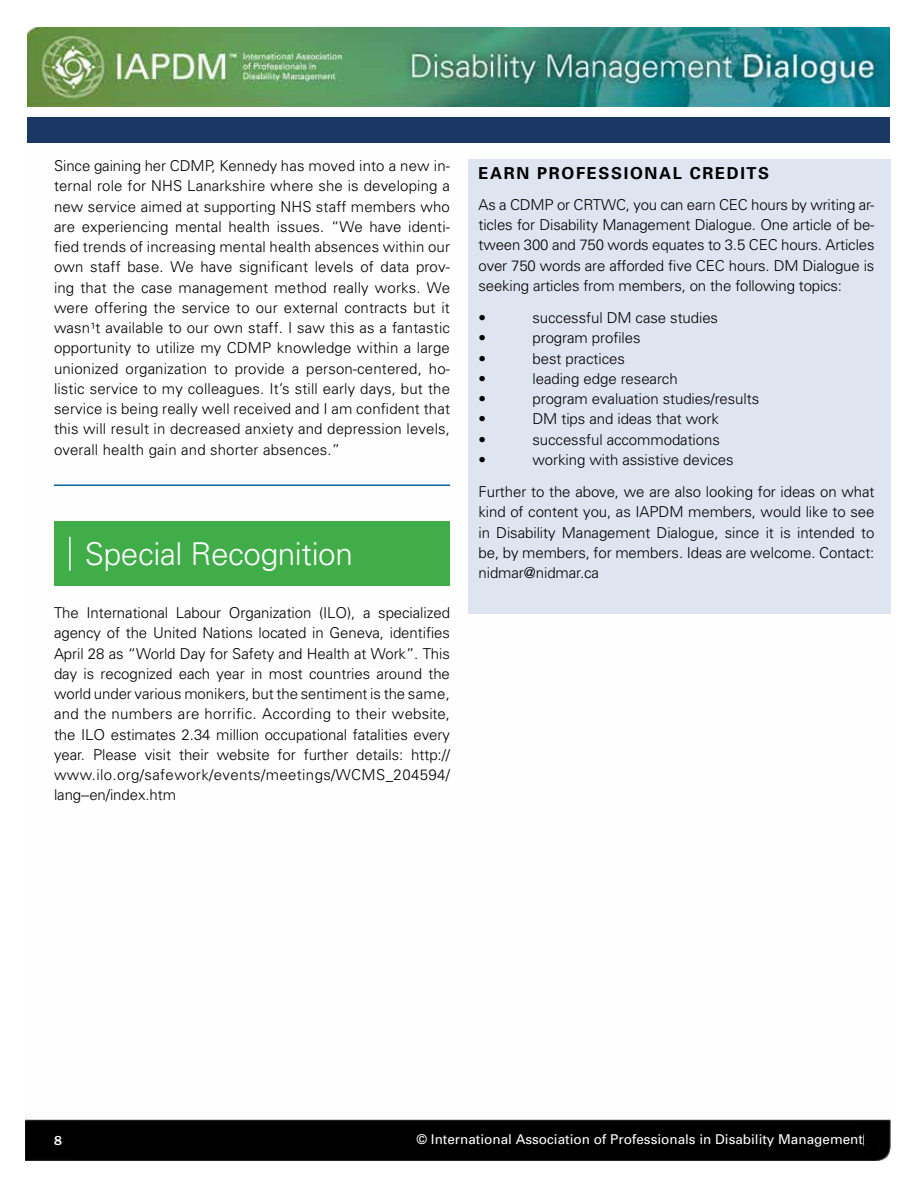
<style>
.page{position:relative;width:918px;height:1188px;background:#fff}
.page>*{position:absolute;margin:0;border:0;box-sizing:border-box;transform-origin:0 0}
.t1{font:300 31.5px "Univers";letter-spacing:-.01em;color:#fff}
.t2{font:700 16.5px "Univers";letter-spacing:.1em;color:#000}
.t3{font:300 15px/20.2px "Univers";letter-spacing:-.005em;color:#000;text-align:justify}
.t4{font:13.5px "Univers";color:#fff}
.t5{font:500 13.5px "Franklin Got URWT";color:#fff}
</style>
<div class="page">
<img style="left:26px;top:27px;width:865px;height:1134px">
<div style="left:26px;top:117px;width:865px;height:25px;background:#1b3764"></div>
<div style="left:75px;top:1121px;width:788px;height:39px;background:#000"></div>
<div style="left:890px;top:0;width:28px;height:144px;background:#fff"></div>
<div style="left:23px;top:107px;width:873px;height:10px;background:#fff"></div>
<div style="left:468px;top:159px;width:422px;height:454px;background:#dee4f0"></div>
<hr style="left:54px;top:484px;width:396px;height:2px;background:#0068a3">
<div style="left:54px;top:521px;width:396px;height:65px;background:#41ad49"></div>
<hr style="left:69px;top:537px;width:2px;height:34px;background:#fff">
<p class="t3" style="left:54px;top:155px;width:398px">Since gaining her CDMP, Kennedy has moved into a new in&shy;ternal role for NHS Lanarkshire where she is developing a new service aimed at supporting NHS staff members who are experiencing mental health issues. “We have identi&shy;fied trends of increasing mental health absences within our own staff base. We have significant levels of data prov&shy;ing that the case management method really works. We were offering the service to our external contracts but it wasn¹t available to our own staff. I saw this as a fantastic opportunity to utilize my CDMP knowledge within a large unionized organization to provide a person-centered, ho&shy;listic service to my colleagues. It’s still early days, but the service is being really well received and I am confident that this will result in decreased anxiety and depression levels, overall health gain and shorter absences.”</p>
<h1 class="t1" style="left:85px;top:535px;width:270px">Special Recognition</h1>
<p class="t3" style="left:54px;top:602px;width:398px">The International Labour Organization (ILO), a specialized agency of the United Nations located in Geneva, identifies April 28 as “World Day for Safety and Health at Work”. This day is recognized each year in most countries around the world under various monikers, but the sentiment is the same, and the numbers are horrific. According to their website, the ILO estimates 2.34 million occupational fatalities every year. Please visit their website for further details: http:// www.ilo.org/safework/events/meetings/WCMS_204594/ lang--en/index.htm</p>
<p class="t2" style="left:478px;top:163px;width:247px">EARN PROFESSIONAL CREDI</p>
<p class="t2" style="left:747px;top:163px;width:24px">TS</p>
<p class="t3" style="left:478px;top:194px;width:398px">As a CDMP or CRTWC, you can earn CEC hours by writing ar&shy;ticles for Disability Management Dialogue. One article of be&shy;tween 300 and 750 words equates to 3.5 CEC hours. Articles over 750 words are afforded five CEC hours. DM Dialogue is seeking articles from members, on the following topics:</p>
<p class="t3" style="left:478px;top:307px;width:9px">•</p>
<p class="t3" style="left:532px;top:307px;width:187px">successful DM case studies</p>
<p class="t3" style="left:478px;top:327px;width:9px">•</p>
<p class="t3" style="left:532px;top:327px;width:110px">program profiles</p>
<p class="t3" style="left:478px;top:348px;width:9px">•</p>
<p class="t3" style="left:532px;top:348px;width:94px">best practices</p>
<p class="t3" style="left:478px;top:368px;width:9px">•</p>
<p class="t3" style="left:532px;top:368px;width:147px">leading edge research</p>
<p class="t3" style="left:478px;top:388px;width:9px">•</p>
<p class="t3" style="left:532px;top:388px;width:228px">program evaluation studies/results</p>
<p class="t3" style="left:478px;top:408px;width:9px">•</p>
<p class="t3" style="left:532px;top:408px;width:188px">DM tips and ideas that work</p>
<p class="t3" style="left:478px;top:429px;width:9px">•</p>
<p class="t3" style="left:532px;top:429px;width:189px">successful accommodations</p>
<p class="t3" style="left:478px;top:449px;width:9px">•</p>
<p class="t3" style="left:478px;top:443px;width:398px;line-height:32.2px;text-indent:54px">working with assistive devices<br>Further to the above, we are also looking for ideas on what</p>
<p class="t3" style="left:478px;top:501px;width:398px">kind of content you, as IAPDM members, would like to see in Disability Management Dialogue, since it is intended to be, by members, for members. Ideas are welcome. Contact: nidmar@nidmar.ca</p>
<p class="t5" style="left:54px;top:1133px;width:9px">8</p>
<p class="t4" style="left:416px;top:1131px;width:448px">© International Association of Professionals in Disability Management</p>
</div>
